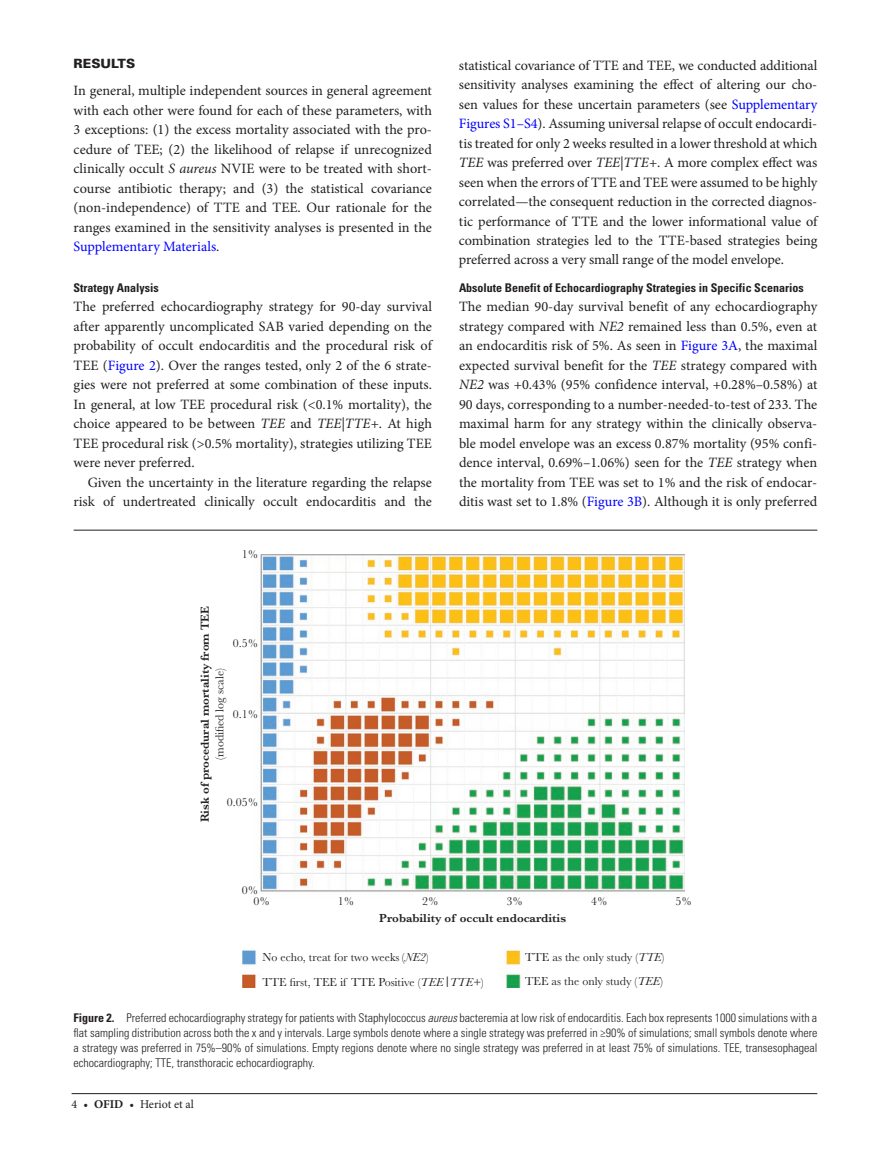
<style>
.page{position:relative;width:891px;height:1174px;background:#fff}
.page>*{position:absolute;margin:0;border:0;box-sizing:border-box;transform-origin:0 0}
.t1{font:14.25px/19.5px "Minion Pro";letter-spacing:-.005em;color:#231f20;text-align:justify}
.t2{font:900 12.75px "Univers LT Std";color:#231f20}
.t3{font:300 condensed 12px/15px "Univers LT Std";color:#231f20;text-align:justify}
.t4{font:12px/11.2px "Baskerville MT Std";color:#231f20}
.t5{font:700 condensed 12px "Univers LT Std";color:#231f20}
.t6{font:600 12px "Baskerville MT Std";color:#231f20}
.t7{font:12px "Minion Pro";color:#231f20}
.s1{font-style:italic}
.s2{color:#00f}
.s3{font-weight:700}
</style>
<div class="page">
<hr style="left:72px;top:1093px;width:745px;height:1px;background:#231f20">
<hr style="left:74px;top:530px;width:743px;height:1px;background:#231f20">
<img style="left:243px;top:554px;width:441px;height:433px">
<p class="t2" style="left:74px;top:56px;width:63px">RESULTS</p>
<p class="t1" style="left:74px;top:81px;width:360px">In general, multiple independent sources in general agreement with each other were found for each of these parameters, with 3 exceptions: (1) the excess mortality associated with the pro&shy;cedure of TEE; (2) the likelihood of relapse if unrecognized clinically occult <span class="s1">S aureus</span> NVIE were to be treated with short&shy;course antibiotic therapy; and (3) the statistical covariance (non-independence) of TTE and TEE. Our rationale for the ranges examined in the sensitivity analyses is presented in the <span class="s2">Supplementary Materials</span>.</p>
<p class="t5" style="left:74px;top:280px;width:87px">Strategy Analysis</p>
<p class="t1" style="left:74px;top:297px;width:360px">The preferred echocardiography strategy for 90-day survival after apparently uncomplicated SAB varied depending on the probability of occult endocarditis and the procedural risk of TEE (<span class="s2">Figure 2</span>). Over the ranges tested, only 2 of the 6 strate&shy;gies were not preferred at some combination of these inputs.<br>In general, at low TEE procedural risk (&lt;0.1% mortality), the choice appeared to be between <span class="s1">TEE</span> and <span class="s1">TEE|TTE+</span>. At high TEE procedural risk (&gt;0.5% mortality), strategies utilizing TEE were never preferred.</p>
<p class="t1" style="left:74px;top:473px;width:360px;text-align:right">Given the uncertainty in the literature regarding the relapse risk of undertreated clinically occult endocarditis and the</p>
<p class="t4" style="left:242px;top:549px;width:18px">1%</p>
<p class="t6" style="left:198px;top:822px;width:218px;rotate:-90deg">Risk of procedural mortality from TEE</p>
<p class="t4" style="left:233px;top:637px;width:27px">0.5%</p>
<p class="t4" style="left:214px;top:760px;width:93px;rotate:-90deg">(modified log scale)</p>
<p class="t4" style="left:233px;top:708px;width:27px">0.1%</p>
<p class="t4" style="left:227px;top:796px;width:33px">0.05%</p>
<p class="t1" style="left:459px;top:55px;width:360px">statistical covariance of TTE and TEE, we conducted additional sensitivity analyses examining the effect of altering our cho&shy;sen values for these uncertain parameters (see <span class="s2">Supplementary Figures S1–S4</span>). Assuming universal relapse of occult endocardi&shy;tis treated for only 2 weeks resulted in a lower threshold at which <span class="s1">TEE</span> was preferred over <span class="s1">TEE|TTE+</span>. A more complex effect was seen when the errors of TTE and TEE were assumed to be highly correlated—the consequent reduction in the corrected diagnos&shy;tic performance of TTE and the lower informational value of combination strategies led to the TTE-based strategies being preferred across a very small range of the model envelope.</p>
<p class="t5" style="left:459px;top:280px;width:346px">Absolute Benefit of Echocardiography Strategies in Specific Scenarios</p>
<p class="t1" style="left:459px;top:297px;width:360px">The median 90-day survival benefit of any echocardiography strategy compared with <span class="s1">NE2</span> remained less than 0.5%, even at an endocarditis risk of 5%. As seen in <span class="s2">Figure 3A</span>, the maximal expected survival benefit for the <span class="s1">TEE</span> strategy compared with <span class="s1">NE2</span> was +0.43% (95% confidence interval, +0.28%–0.58%) at 90 days, corresponding to a number-needed-to-test of 233. The maximal harm for any strategy within the clinically observa&shy;ble model envelope was an excess 0.87% mortality (95% confi&shy;dence interval, 0.69%–1.06%) seen for the <span class="s1">TEE</span> strategy when the mortality from TEE was set to 1% and the risk of endocar&shy;ditis wast set to 1.8% (<span class="s2">Figure 3B</span>). Although it is only preferred</p>
<p class="t4" style="left:253px;top:884px;width:18px;text-indent:-12px">0%<br>0%</p>
<p class="t4" style="left:338px;top:895px;width:18px">1%</p>
<p class="t4" style="left:422px;top:895px;width:18px">2%</p>
<p class="t4" style="left:507px;top:895px;width:18px">3%</p>
<p class="t4" style="left:591px;top:895px;width:18px">4%</p>
<p class="t4" style="left:675px;top:895px;width:18px">5%</p>
<p class="t6" style="left:379px;top:911px;width:188px">Probability of occult endocarditis</p>
<p class="t4" style="left:262px;top:944px;width:223px;line-height:25px">No echo, treat for two weeks (<span class="s1">NE2</span>)<br>TTE first, TEE if TTE Positive (<span class="s1">TEE</span>⎟ <span class="s1">TTE+</span>)</p>
<p class="t4" style="left:525px;top:945px;width:141px;line-height:24px">TTE as the only study (<span class="s1">TTE</span>)<br>TEE as the only study (<span class="s1">TEE</span>)</p>
<p class="t3" style="left:74px;top:1011px;width:745px"><span class="s3">Figure 2.</span> Preferred echocardiography strategy for patients with Staphylococcus <span class="s1">aureus</span> bacteremia at low risk of endocarditis. Each box represents 1000 simulations with a flat sampling distribution across both the x and y intervals. Large symbols denote where a single strategy was preferred in ≥90% of simulations; small symbols denote where a strategy was preferred in 75%–90% of simulations. Empty regions denote where no single strategy was preferred in at least 75% of simulations. TEE, transesophageal echocardiography; TTE, transthoracic echocardiography.</p>
<p class="t7" style="left:72px;top:1096px;width:124px">4 • <span class="s3">OFID</span> • Heriot et al</p>
</div>
